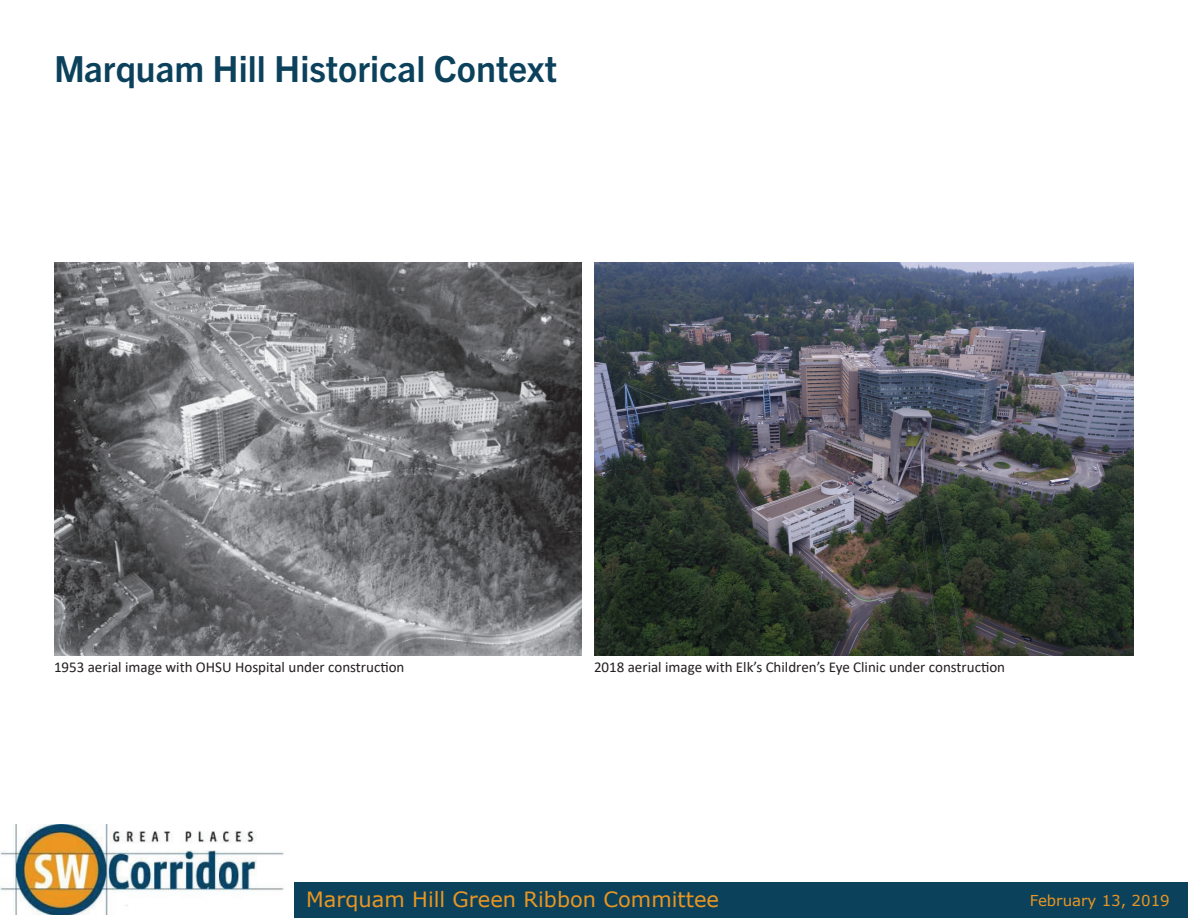
<style>
.page{position:relative;width:1188px;height:918px;background:#fff}
.page>*{position:absolute;margin:0;border:0;box-sizing:border-box;transform-origin:0 0}
.t1{font:700 36px "Trade Gothic Next LT Pro";color:#0c415c}
.t2{font:21px "Verdana";color:#ea9621}
.t3{font:15px "Calibri";color:#231f20}
.t4{font:15px "Verdana";color:#ea9621}
</style>
<div class="page">
<img style="left:0;top:825px;width:284px;height:90px">
<div style="left:295px;top:882px;width:893px;height:36px;background:#0c415c"></div>
<img style="left:54px;top:262px;width:527px;height:394px">
<img style="left:594px;top:262px;width:540px;height:394px">
<h1 class="t1" style="left:54px;top:44px;width:505px">Marquam Hill Historical Context</h1>
<p class="t3" style="left:54px;top:657px;width:352px">1953 aerial image with OHSU Hospital under construction</p>
<p class="t3" style="left:594px;top:657px;width:413px">2018 aerial image with Elk’s Children’s Eye Clinic under construction</p>
<h2 class="t2" style="left:306px;top:885px;width:415px">Marquam Hill Green Ribbon Committee</h2>
<p class="t4" style="left:1030px;top:890px;width:141px">February 13, 2019</p>
</div>
